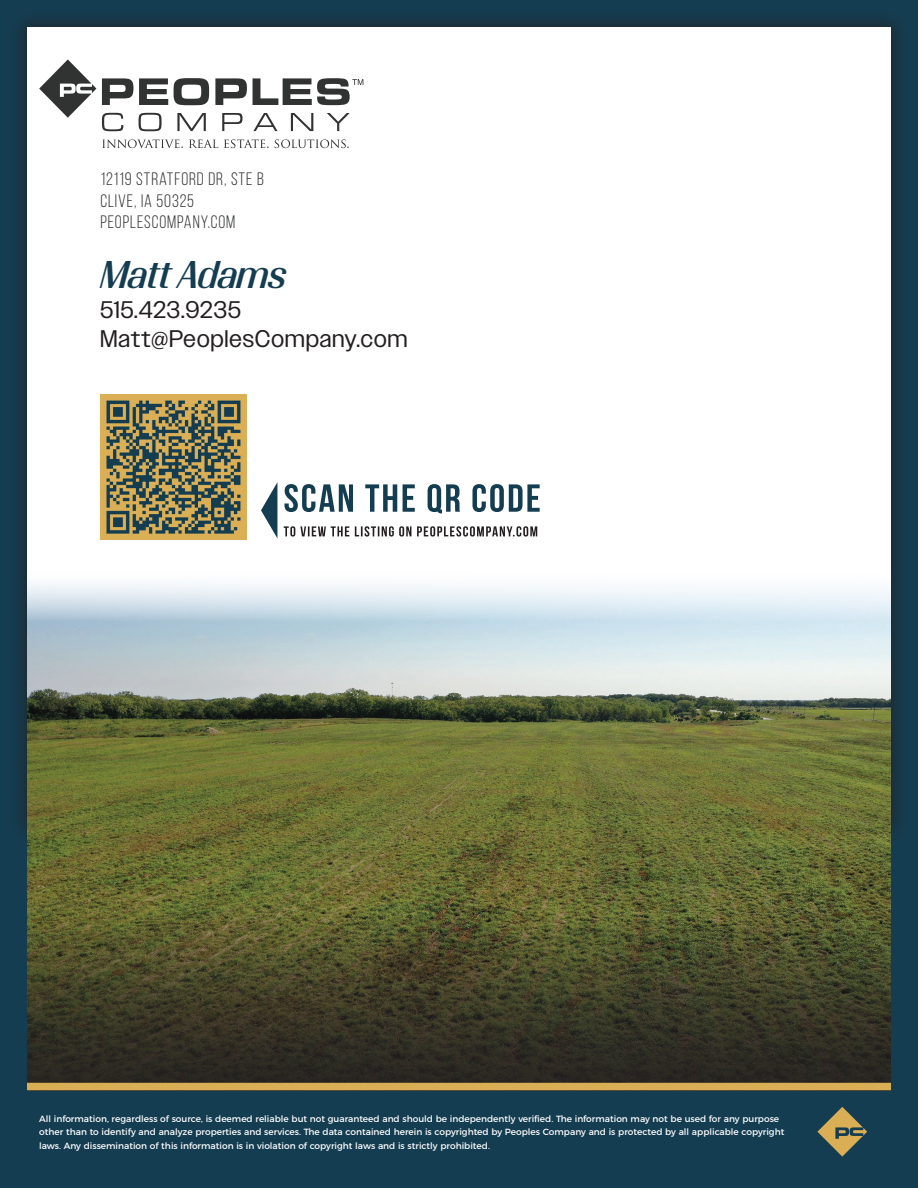
<style>
.page{position:relative;width:918px;height:1188px;background:#153d51}
.page>*{position:absolute;margin:0;border:0;box-sizing:border-box;transform-origin:0 0}
.t1{font:italic 500 36px "Timonium";color:#153d51}
.t2{font:24px/28.8px "Owners";letter-spacing:.05em;color:#231f20}
.t3{font:18px/21.6px "Bebas Neue";letter-spacing:.05em;color:#313232}
.t4{font:9px/13.5px "Montserrat";color:#fff}
</style>
<div class="page">
<div style="left:8px;top:8px;width:902px;height:840px;background:#231f20;opacity:.75"></div>
<div style="left:27px;top:27px;width:864px;height:802px;background:#fff"></div>
<svg style="left:102px;top:113px;width:21px;height:18px"></svg>
<svg style="left:139px;top:113px;width:23px;height:18px"></svg>
<svg style="left:177px;top:113px;width:29px;height:18px"></svg>
<svg style="left:222px;top:113px;width:21px;height:18px"></svg>
<svg style="left:253px;top:113px;width:25px;height:18px"></svg>
<svg style="left:291px;top:113px;width:22px;height:18px"></svg>
<svg style="left:327px;top:113px;width:23px;height:18px"></svg>
<svg style="left:102px;top:78px;width:31px;height:27px"></svg>
<svg style="left:139px;top:78px;width:29px;height:27px"></svg>
<svg style="left:174px;top:78px;width:35px;height:27px"></svg>
<svg style="left:215px;top:78px;width:32px;height:27px"></svg>
<svg style="left:39px;top:59px;width:57px;height:59px"></svg>
<svg style="left:253px;top:78px;width:110px;height:27px"></svg>
<svg style="left:102px;top:139px;width:81px;height:9px"></svg>
<svg style="left:189px;top:139px;width:29px;height:9px"></svg>
<svg style="left:224px;top:139px;width:45px;height:9px"></svg>
<svg style="left:275px;top:139px;width:74px;height:9px"></svg>
<img style="left:27px;top:584px;width:864px;height:330px">
<svg style="left:817px;top:1107px;width:50px;height:50px"></svg>
<svg style="left:27px;top:914px;width:864px;height:169px;background:#403f27"></svg>
<div style="left:27px;top:1083px;width:864px;height:7px;background:#daae54"></div>
<img style="left:100px;top:394px;width:146px;height:146px">
<svg style="left:284px;top:526px;width:253px;height:11px"></svg>
<svg style="left:284px;top:484px;width:256px;height:29px"></svg>
<svg style="left:261px;top:483px;width:16px;height:55px"></svg>
<h3 class="t3" style="left:100px;top:168px;width:165px">12119 STRATFORD DR, STE B<br>CLIVE, IA 50325<br>PEOPLESCOMPANY.COM</h3>
<h1 class="t1" style="left:100px;top:253px;width:187px">Matt Adams</h1>
<h2 class="t2" style="left:100px;top:295px;width:308px">515.423.9235<br>Matt@PeoplesCompany.com</h2>
<p class="t4" style="left:39px;top:1111px;width:747px">All information, regardless of source, is deemed reliable but not guaranteed and should be independently verified. The information may not be used for any purpose other than to identify and analyze properties and services. The data contained herein is copyrighted by Peoples Company and is protected by all applicable copyright laws. Any dissemination of this information is in violation of copyright laws and is strictly prohibited.</p>
</div>
